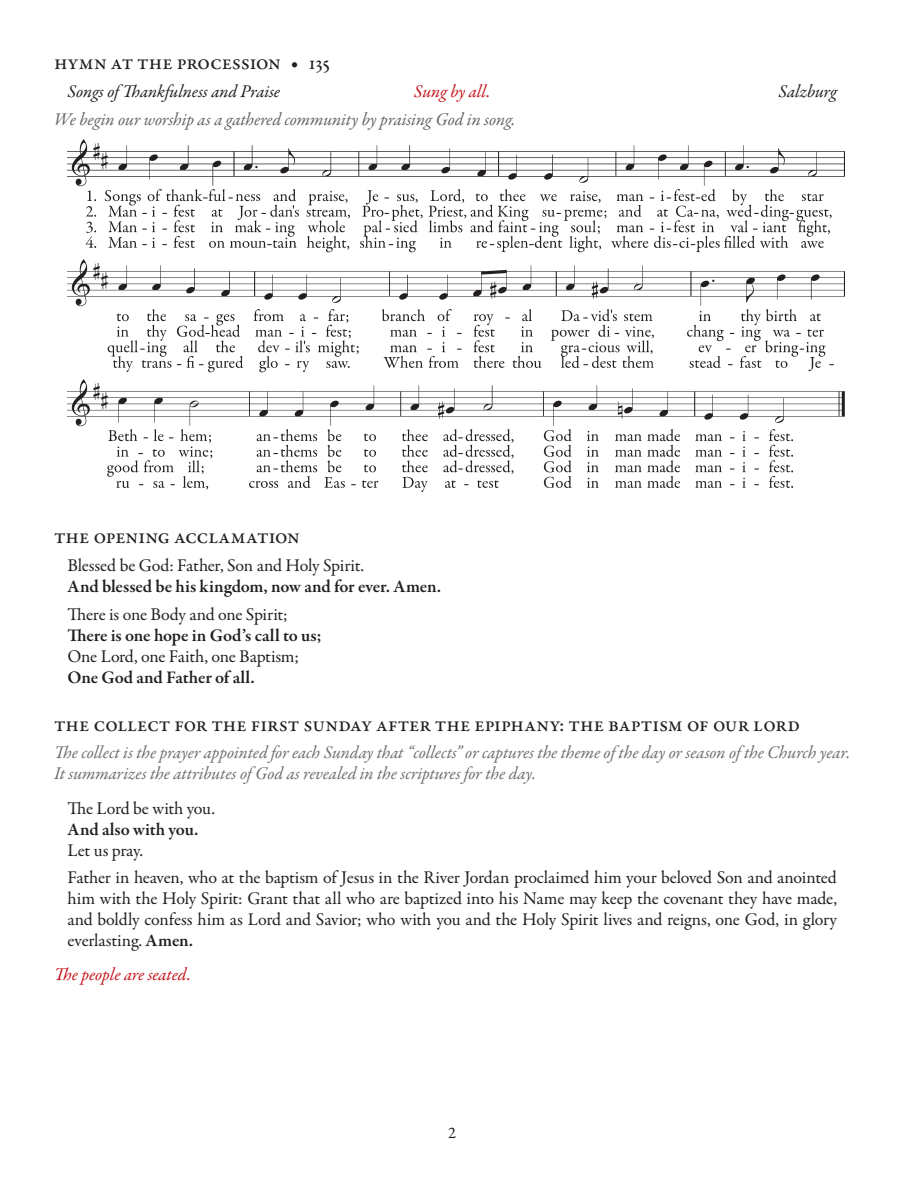
<style>
.page{position:relative;width:918px;height:1188px;background:#fff}
.page>*{position:absolute;margin:0;border:0;box-sizing:border-box;transform-origin:0 0}
.t1{font:500 21px "Garamond Premr Pro";letter-spacing:-.01em;color:#231f20}
.t2{font:18px/21px "Garamond Premr Pro";letter-spacing:-.015em;color:#231f20}
.t3{font:italic 18px/21px "Garamond Premr Pro";letter-spacing:-.01em;color:#6d6f71}
.t4{font:600 18px "Garamond Premr Pro";letter-spacing:-.005em;color:#231f20}
.t5{font:italic 18px "Garamond Premr Pro";letter-spacing:-.005em;color:#636466}
.t6{font:italic 18px "Garamond Premr Pro";letter-spacing:-.005em;color:#231f20}
.t7{font:italic 18px "Garamond Premr Pro";letter-spacing:-.005em;color:#c4151c}
.t8{font:16.5px "Garamond Premr Pro";color:#231f20}
.s1{font-size:16.5px}
.s2{font-weight:600}
</style>
<div class="page">
<img style="left:68px;top:139px;width:776px;height:352px">
<p class="t1" style="left:54px;top:50px;width:278px">hymn at the procession <span class="s1">•</span> 135</p>
<p class="t6" style="left:68px;top:80px;width:214px">Songs of Thankfulness and Praise</p>
<p class="t7" style="left:414px;top:80px;width:78px">Sung by all.</p>
<p class="t6" style="left:779px;top:80px;width:60px">Salzburg</p>
<p class="t5" style="left:54px;top:108px;width:463px">We begin our worship as a gathered community by praising God in song.</p>
<p class="t1" style="left:54px;top:524px;width:247px">the opening acclamation</p>
<p class="t2" style="left:68px;top:555px;width:298px">Blessed be God: Father, Son and Holy Spirit.</p>
<p class="t4" style="left:68px;top:575px;width:375px">And blessed be his kingdom, now and for ever. Amen.</p>
<p class="t2" style="left:68px;top:604px;width:222px">There is one Body and one Spirit;</p>
<p class="t4" style="left:68px;top:624px;width:256px">There is one hope in God’s call to us;</p>
<p class="t2" style="left:68px;top:646px;width:233px">One Lord, one Faith, one Baptism;</p>
<p class="t4" style="left:68px;top:666px;width:189px">One God and Father of all.</p>
<p class="t1" style="left:54px;top:711px;width:748px">the collect for the first sunday after the epiphany: the baptism of our lord</p>
<p class="t3" style="left:54px;top:743px;width:798px">The collect is the prayer appointed for each Sunday that “collects” or captures the theme of the day or season of the Church year.<br>It summarizes the attributes of God as revealed in the scriptures for the day.</p>
<p class="t2" style="left:68px;top:798px;width:149px">The Lord be with you.</p>
<p class="t4" style="left:68px;top:818px;width:132px">And also with you.</p>
<p class="t2" style="left:68px;top:837px;width:771px;line-height:27.8px">Let us pray.<br>Father in heaven, who at the baptism of Jesus in the River Jordan proclaimed him your beloved Son and anointed</p>
<p class="t2" style="left:68px;top:889px;width:771px;text-align:justify">him with the Holy Spirit: Grant that all who are baptized into his Name may keep the covenant they have made, and boldly confess him as Lord and Savior; who with you and the Holy Spirit lives and reigns, one God, in glory everlasting. <span class="s2">Amen.</span></p>
<p class="t7" style="left:54px;top:963px;width:139px">The people are seated.</p>
<p class="t8" style="left:448px;top:1123px;width:10px">2</p>
</div>
